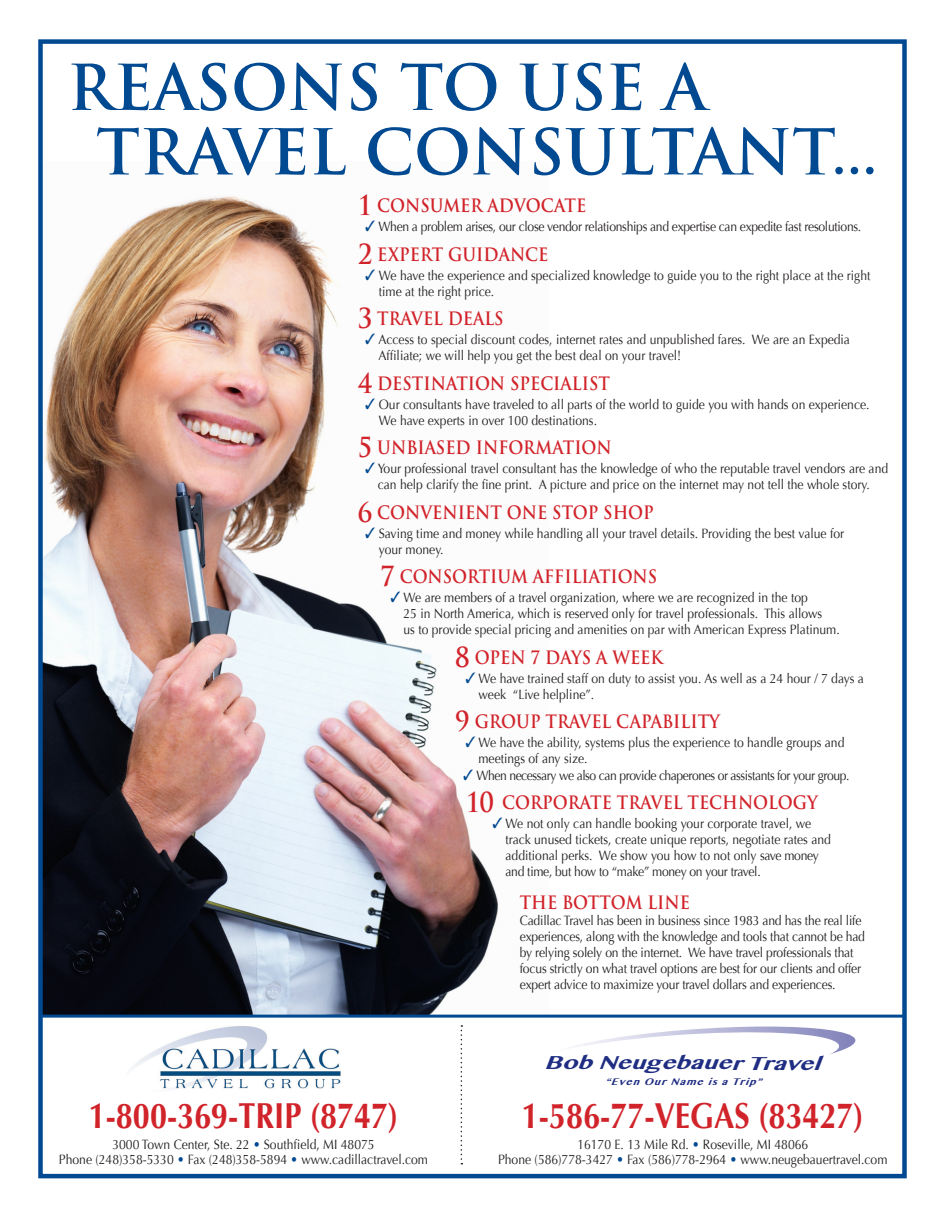
<style>
.page{position:relative;width:945px;height:1215px;background:#fff}
.page>*{position:absolute;margin:0;border:0;box-sizing:border-box;transform-origin:0 0}
.t1{font:700 61.5px "Trajan Pro";color:#014990}
.t2{font:700 36px "Optima";color:#d1232a;scale:.85 1}
.t3{font:italic 700 18.6px "Malayalam MN";color:#1f2d82;scale:1.26 1}
.t4{font:700 18px "Trajan Pro";color:#d1232a;scale:.9 1}
.t5{font:13.5px/16.2px "Optima";color:#231f20;scale:.9 1}
.t6{font:13.5px "Optima";letter-spacing:-.025em;color:#231f20;scale:.9 1}
.t7{font:13.5px "Optima";letter-spacing:-.035em;color:#231f20;scale:.9 1}
.t8{font:italic 700 9.6px "Malayalam MN";color:#1f2d82;scale:1.07 1}
.s1{font-size:27px}
.s2{color:#014990}
</style>
<div class="page">
<img style="left:43px;top:196px;width:506px;height:819px">
<div style="left:38px;top:39px;width:869px;height:1139px;border:4px solid #014990"></div>
<img style="left:133px;top:1026px;width:207px;height:64px">
<svg style="left:578px;top:1027px;width:277px;height:28px"></svg>
<hr style="left:40px;top:1015px;width:864px;height:3px;background:#014990">
<svg style="left:461px;top:1025px;width:1px;height:139px"></svg>
<p class="t1" style="left:68px;top:49px;width:641px">REASONS TO USE A</p>
<p class="t1" style="left:96px;top:114px;width:783px">TRAVEL CONSULTANT...</p>
<p class="t4" style="left:358px;top:194px;width:255px"><span class="s1">1</span> CONSUMER ADVOCATE</p>
<p class="t6" style="left:365px;top:219px;width:553px"><span class="s2">✓</span> When a problem arises, our close vendor relationships and expertise can expedite fast resolutions.</p>
<p class="t4" style="left:358px;top:243px;width:213px"><span class="s1">2</span> EXPERT GUIDANCE</p>
<p class="t5" style="left:379px;top:267px;width:548px;text-indent:-14px"><span class="s2">✓</span> We have the experience and specialized knowledge to guide you to the right place at the right time at the right price.</p>
<p class="t4" style="left:358px;top:307px;width:164px"><span class="s1">3</span> TRAVEL DEALS</p>
<p class="t5" style="left:378px;top:332px;width:526px;text-indent:-13px"><span class="s2">✓</span> Access to special discount codes, internet rates and unpublished fares. We are an Expedia<br>Affiliate; we will help you get the best deal on your travel!</p>
<p class="t4" style="left:358px;top:372px;width:282px"><span class="s1">4</span> DESTINATION SPECIALIST</p>
<p class="t5" style="left:379px;top:396px;width:547px;text-indent:-14px"><span class="s2">✓</span> Our consultants have traveled to all parts of the world to guide you with hands on experience.<br>We have experts in over 100 destinations.</p>
<p class="t4" style="left:358px;top:436px;width:284px"><span class="s1">5</span> UNBIASED INFORMATION</p>
<p class="t5" style="left:365px;top:461px;width:583px;text-align:center"><span class="s2">✓</span> Your professional travel consultant has the knowledge of who the reputable travel vendors are and can help clarify the fine print. A picture and price on the internet may not tell the whole story.</p>
<p class="t4" style="left:358px;top:501px;width:330px"><span class="s1">6</span> CONVENIENT ONE STOP SHOP</p>
<p class="t5" style="left:379px;top:525px;width:519px;text-indent:-14px"><span class="s2">✓</span> Saving time and money while handling all your travel details. Providing the best value for your money.</p>
<p class="t4" style="left:380px;top:565px;width:309px"><span class="s1">7</span> CONSORTIUM AFFILIATIONS</p>
<p class="t5" style="left:404px;top:590px;width:486px;text-indent:-13px"><span class="s2">✓</span> We are members of a travel organization, where we are recognized in the top<br>25 in North America, which is reserved only for travel professionals. This allows<br>us to provide special pricing and amenities on par with American Express Platinum.</p>
<p class="t4" style="left:455px;top:646px;width:232px"><span class="s1">8</span> OPEN 7 DAYS A WEEK</p>
<p class="t5" style="left:479px;top:670px;width:430px;text-indent:-13px"><span class="s2">✓</span> We have trained staff on duty to assist you. As well as a 24 hour / 7 days a week “Live helpline”.</p>
<p class="t4" style="left:455px;top:710px;width:296px"><span class="s1">9</span> GROUP TRAVEL CAPABILITY</p>
<p class="t5" style="left:479px;top:735px;width:408px;text-indent:-13px"><span class="s2">✓</span> We have the ability, systems plus the experience to handle groups and meetings of any size.</p>
<p class="t7" style="left:463px;top:767px;width:431px"><span class="s2">✓</span> When necessary we also can provide chaperones or assistants for your group.</p>
<p class="t4" style="left:466px;top:791px;width:393px"><span class="s1">10</span> CORPORATE TRAVEL TECHNOLOGY</p>
<p class="t5" style="left:506px;top:815px;width:363px;text-indent:-13px"><span class="s2">✓</span> We not only can handle booking your corporate travel, we track unused tickets, create unique reports, negotiate rates and additional perks. We show you how to not only save money and time, but how to “make” money on your travel.</p>
<p class="t4" style="left:520px;top:891px;width:191px">THE BOTTOM LINE</p>
<p class="t5" style="left:520px;top:912px;width:385px">Cadillac Travel has been in business since 1983 and has the real life experiences, along with the knowledge and tools that cannot be had by relying solely on the internet. We have travel professionals that focus strictly on what travel options are best for our clients and offer expert advice to maximize your travel dollars and experiences.</p>
<p class="t2" style="left:89px;top:1095px;width:366px">1-800-369-TRIP (8747)</p>
<p class="t5" style="left:112px;top:1137px;width:293px">3000 Town Center, Ste. 22 <span class="s2">•</span> Southfield, MI 48075</p>
<p class="t5" style="left:59px;top:1152px;width:412px">Phone (248)358-5330 <span class="s2">•</span> Fax (248)358-5894 <span class="s2">•</span> www.cadillactravel.com</p>
<p class="t3" style="left:544px;top:1051px;width:229px">BobNeugebauerTravel</p>
<p class="t8" style="left:605px;top:1076px;width:153px">“EvenOurNameisaTrip”</p>
<p class="t2" style="left:522px;top:1095px;width:404px">1-586-77-VEGAS (83427)</p>
<p class="t5" style="left:577px;top:1137px;width:258px">16170 E. 13 Mile Rd. <span class="s2">•</span> Roseville, MI 48066</p>
<p class="t5" style="left:498px;top:1152px;width:434px">Phone (586)778-3427 <span class="s2">•</span> Fax (586)778-2964 <span class="s2">•</span> www.neugebauertravel.com</p>
</div>
